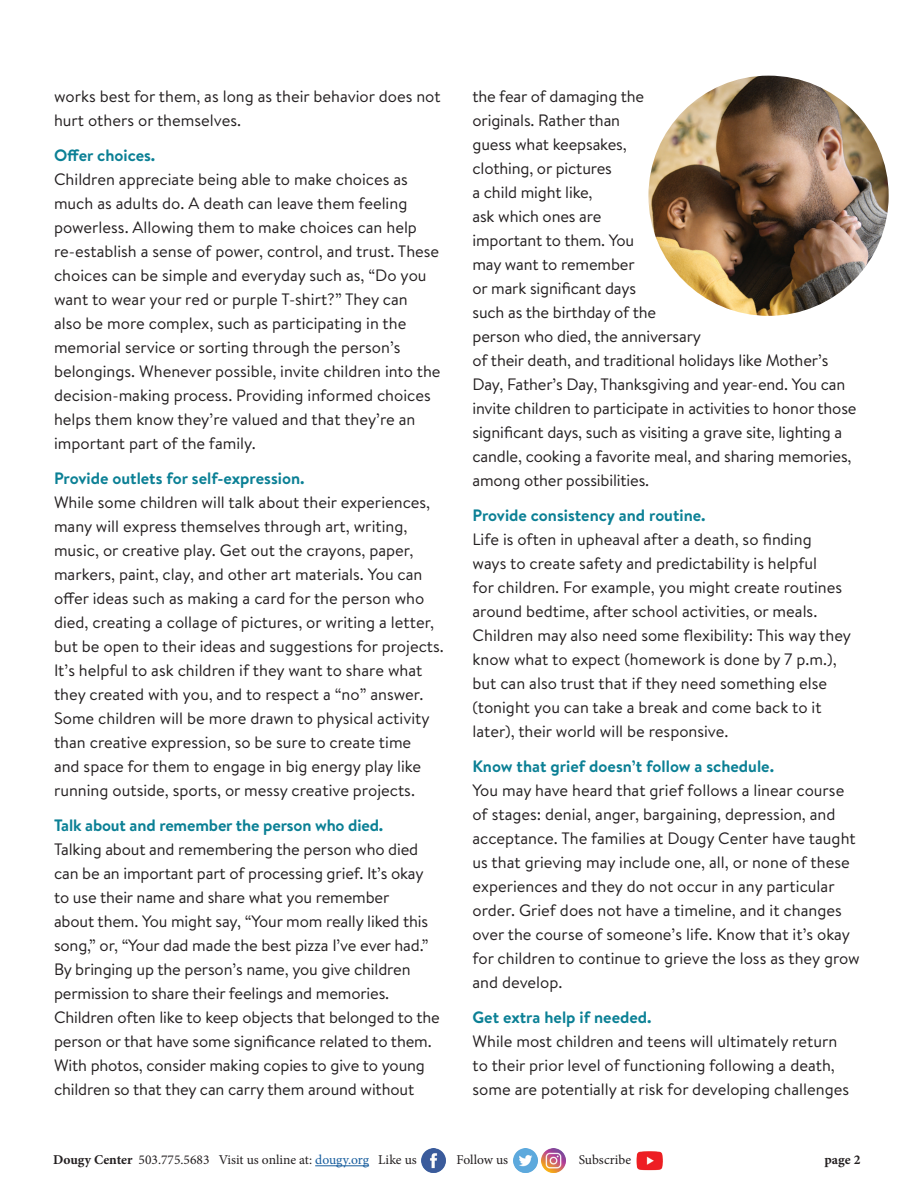
<style>
.page{position:relative;width:918px;height:1188px;background:#fff}
.page>*{position:absolute;margin:0;border:0;box-sizing:border-box;transform-origin:0 0}
.t1{font:16.5px/24px "Brandon Text";color:#231f20}
.t2{font:13.5px "Minion Pro";color:#231f20}
.t3{font:700 13.5px "Minion Pro";color:#231f20}
.s1{font-weight:700;color:#0b8095}
.s2{font-weight:700;color:#fff}
.s3{font-weight:700}
.s4{color:#175d9e}
</style>
<div class="page">
<img style="left:648px;top:76px;width:241px;height:240px;border-radius:120px">
<hr style="left:315px;top:1165px;width:54px;height:1px;background:#175d9e">
<img style="left:422px;top:1149px;width:23px;height:23px">
<img style="left:514px;top:1149px;width:23px;height:23px">
<img style="left:636px;top:1151px;width:27px;height:20px">
<img style="left:542px;top:1148px;width:24px;height:24px">
<p class="t1" style="left:54px;top:84px;width:388px">works best for them, as long as their behavior does not hurt others or themselves.</p>
<p class="t1" style="left:54px;top:143px;width:388px"><span class="s1">Offer choices.<br></span>Children appreciate being able to make choices as much as adults do. A death can leave them feeling powerless. Allowing them to make choices can help re-establish a sense of power, control, and trust. These choices can be simple and everyday such as, “Do you want to wear your red or purple T-shirt?” They can<br>also be more complex, such as participating in the memorial service or sorting through the person’s belongings. Whenever possible, invite children into the decision-making process. Providing informed choices helps them know they’re valued and that they’re an important part of the family.</p>
<p class="t1" style="left:54px;top:466px;width:391px"><span class="s1">Provide outlets for self-expression.<br></span>While some children will talk about their experiences, many will express themselves through art, writing, music, or creative play. Get out the crayons, paper, markers, paint, clay, and other art materials. You can offer ideas such as making a card for the person who died, creating a collage of pictures, or writing a letter, but be open to their ideas and suggestions for projects.<br>It’s helpful to ask children if they want to share what they created with you, and to respect a “no” answer.<br>Some children will be more drawn to physical activity than creative expression, so be sure to create time<br>and space for them to engage in big energy play like running outside, sports, or messy creative projects.</p>
<p class="t1" style="left:54px;top:812px;width:387px"><span class="s1">Talk about and remember the person who died.<br></span>Talking about and remembering the person who died can be an important part of processing grief. It’s okay to use their name and share what you remember<br>about them. You might say, “Your mom really liked this song,” or, “Your dad made the best pizza I’ve ever had.” By bringing up the person’s name, you give children permission to share their feelings and memories.<br>Children often like to keep objects that belonged to the person or that have some significance related to them.<br>With photos, consider making copies to give to young children so that they can carry them around without</p>
<p class="t1" style="left:472px;top:84px;width:386px">the fear of damaging the<br>originals. Rather than<br>guess what keepsakes,<br>clothing, or pictures<br>a child might like,<br>ask which ones are<br>important to them. You<br>may want to remember<br>or mark significant days<br>such as the birthday of the<br>person who died, the anniversary<br>of their death, and traditional holidays like Mother’s Day, Father’s Day, Thanksgiving and year-end. You can invite children to participate in activities to honor those significant days, such as visiting a grave site, lighting a candle, cooking a favorite meal, and sharing memories, among other possibilities.</p>
<p class="t1" style="left:472px;top:503px;width:380px"><span class="s1">Provide consistency and routine.<br></span>Life is often in upheaval after a death, so finding<br>ways to create safety and predictability is helpful<br>for children. For example, you might create routines around bedtime, after school activities, or meals.<br>Children may also need some flexibility: This way they know what to expect (homework is done by 7 p.m.), but can also trust that if they need something else (tonight you can take a break and come back to it later), their world will be responsive.</p>
<p class="t1" style="left:472px;top:754px;width:389px"><span class="s1">Know that grief doesn’t follow a schedule.<br></span>You may have heard that grief follows a linear course of stages: denial, anger, bargaining, depression, and acceptance. The families at Dougy Center have taught us that grieving may include one, all, or none of these experiences and they do not occur in any particular order. Grief does not have a timeline, and it changes over the course of someone’s life. Know that it’s okay for children to continue to grieve the loss as they grow and develop.</p>
<p class="t1" style="left:472px;top:1004px;width:378px"><span class="s1">Get extra help if needed.<br></span>While most children and teens will ultimately return to their prior level of functioning following a death, some are potentially at risk for developing challenges</p>
<p class="t2" style="left:29px;top:1151px;width:389px"><span class="s2">The</span> <span class="s3">Dougy Center</span> 503.775.5683 Visit us online at: <span class="s4">dougy.org</span> Like us</p>
<p class="t2" style="left:457px;top:1151px;width:53px">Follow us</p>
<p class="t2" style="left:579px;top:1151px;width:54px">Subscribe</p>
<p class="t3" style="left:824px;top:1151px;width:38px">page 2</p>
</div>
